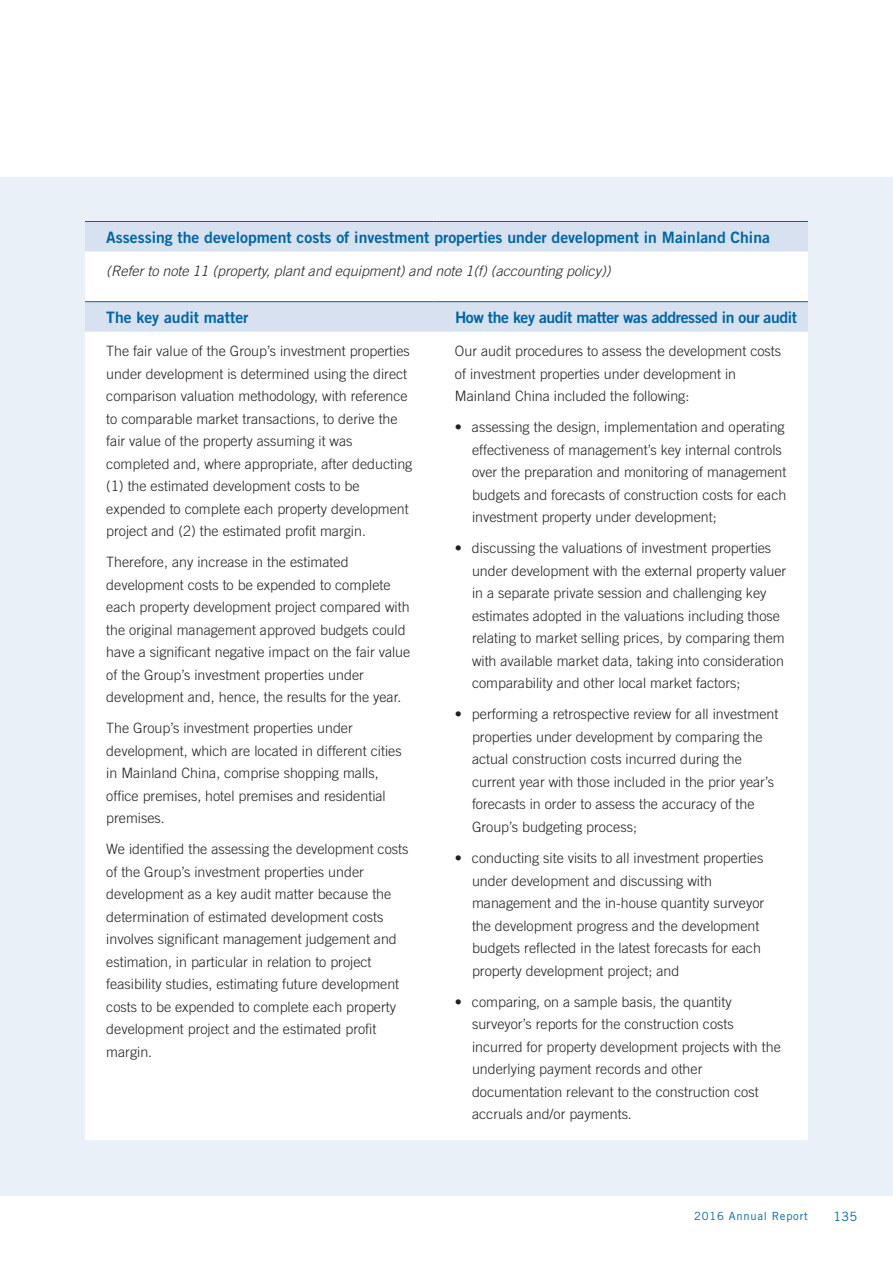
<style>
.page{position:relative;width:893px;height:1263px;background:#fff}
.page>*{position:absolute;margin:0;border:0;box-sizing:border-box;transform-origin:0 0}
.t1{font:15.75px "Trade Gothic LT Std Bd 2";color:#0065a4}
.t2{font:15.75px "Trade Gothic LT Std Bd 2";letter-spacing:-.025em;color:#0065a4}
.t3{font:300 14.25px/22.5px "Trade Gothic LT Std";color:#231f20}
.t4{font:italic 300 14.25px "Trade Gothic LT Std";color:#231f20}
.t5{font:12.75px "Trade Gothic LT Std";color:#0065a4}
.t6{font:11.25px "Trade Gothic LT Std";letter-spacing:.065em;color:#0065a4}
</style>
<div class="page">
<div style="left:0;top:178px;width:893px;height:1018px;background:#eaf0f7"></div>
<div style="left:85px;top:222px;width:723px;height:29px;background:#d7e1f0"></div>
<div style="left:85px;top:252px;width:723px;height:888px;background:#fff"></div>
<hr style="left:85px;top:221px;width:349px;height:1px;background:#0065a4">
<hr style="left:434px;top:221px;width:374px;height:1px;background:#0065a4">
<hr style="left:85px;top:301px;width:349px;height:1px;background:#0065a4">
<hr style="left:434px;top:301px;width:374px;height:1px;background:#0065a4">
<p class="t1" style="left:106px;top:228px;width:665px">Assessing the development costs of investment properties under development in Mainland China</p>
<p class="t4" style="left:106px;top:263px;width:506px">(Refer to note 11 (property, plant and equipment) and note 1(f) (accounting policy))</p>
<p class="t1" style="left:106px;top:308px;width:144px">The key audit matter</p>
<p class="t2" style="left:455px;top:308px;width:344px">How the key audit matter was addressed in our audit</p>
<p class="t3" style="left:106px;top:340px;width:308px">The fair value of the Group’s investment properties under development is determined using the direct comparison valuation methodology, with reference to comparable market transactions, to derive the fair value of the property assuming it was completed and, where appropriate, after deducting (1) the estimated development costs to be expended to complete each property development project and (2) the estimated profit margin.</p>
<p class="t3" style="left:106px;top:551px;width:306px">Therefore, any increase in the estimated development costs to be expended to complete each property development project compared with the original management approved budgets could have a significant negative impact on the fair value of the Group’s investment properties under development and, hence, the results for the year.</p>
<p class="t3" style="left:106px;top:717px;width:297px">The Group’s investment properties under development, which are located in different cities in Mainland China, comprise shopping malls, office premises, hotel premises and residential premises.</p>
<p class="t3" style="left:106px;top:838px;width:304px">We identified the assessing the development costs of the Group’s investment properties under development as a key audit matter because the determination of estimated development costs involves significant management judgement and estimation, in particular in relation to project feasibility studies, estimating future development costs to be expended to complete each property development project and the estimated profit margin.</p>
<p class="t3" style="left:455px;top:340px;width:328px">Our audit procedures to assess the development costs of investment properties under development in<br>Mainland China included the following:</p>
<p class="t3" style="left:472px;top:416px;width:316px;text-indent:-17px">• assessing the design, implementation and operating effectiveness of management’s key internal controls over the preparation and monitoring of management budgets and forecasts of construction costs for each investment property under development;</p>
<p class="t3" style="left:472px;top:537px;width:316px;text-indent:-17px">• discussing the valuations of investment properties under development with the external property valuer in a separate private session and challenging key estimates adopted in the valuations including those relating to market selling prices, by comparing them with available market data, taking into consideration comparability and other local market factors;</p>
<p class="t3" style="left:472px;top:703px;width:308px;text-indent:-17px">• performing a retrospective review for all investment properties under development by comparing the actual construction costs incurred during the current year with those included in the prior year’s forecasts in order to assess the accuracy of the Group’s budgeting process;</p>
<p class="t3" style="left:472px;top:846px;width:294px;text-indent:-17px">• conducting site visits to all investment properties under development and discussing with management and the in-house quantity surveyor the development progress and the development budgets reflected in the latest forecasts for each property development project; and</p>
<p class="t3" style="left:472px;top:990px;width:310px;text-indent:-17px">• comparing, on a sample basis, the quantity surveyor’s reports for the construction costs incurred for property development projects with the underlying payment records and other documentation relevant to the construction cost accruals and/or payments.</p>
<p class="t6" style="left:694px;top:1209px;width:115px">2016 Annual Report</p>
<p class="t5" style="left:833px;top:1209px;width:25px">135</p>
</div>
